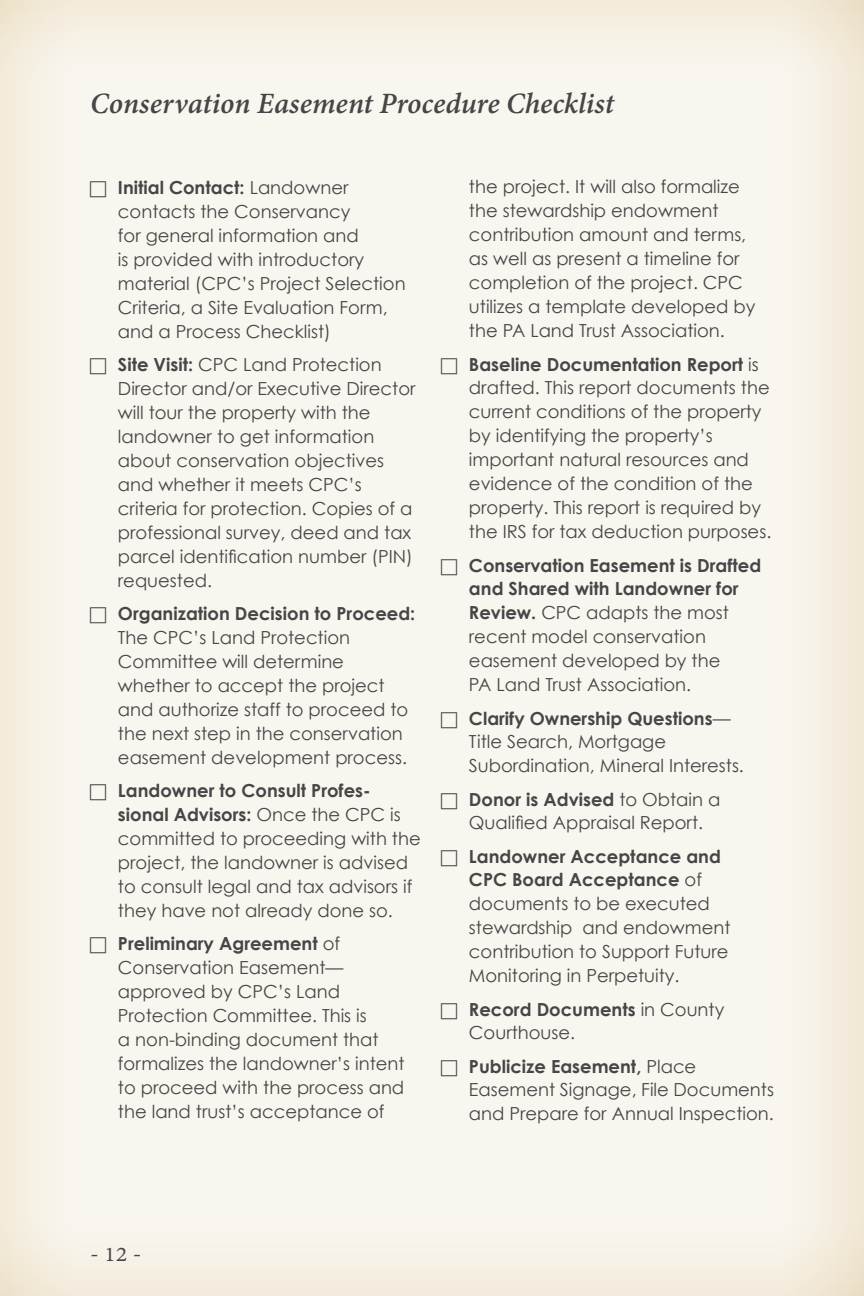
<style>
.page{position:relative;width:864px;height:1296px;background:#f9f6ef}
.page>*{position:absolute;margin:0;border:0;box-sizing:border-box;transform-origin:0 0}
.t1{font:italic 700 32px "Adobe Devanagari";color:#464547}
.t2{font:26px "Adobe Devanagari";color:#464547}
.t3{font:18px/24px "Century Gothic";color:#464547}
.t4{font:700 18px "Century Gothic";color:#464547}
.s1{font-weight:700}
</style>
<div class="page">
<div style="left:0;top:0;width:864px;height:81px;background:#f7f2e7"></div>
<div style="left:0;top:0;width:81px;height:1296px;background:#f7f1e7"></div>
<div style="left:774px;top:0;width:90px;height:1296px;background:linear-gradient(to right,#faf7f1,#f1e8d5)"></div>
<svg style="left:0;top:1215px;width:864px;height:81px;fill:#f6f1e6"></svg>
<h1 class="t1" style="left:90px;top:85px;width:526px">Conservation Easement Procedure Checklist</h1>
<p class="t3" style="left:118px;top:176px;width:289px"><span class="s1">Initial Contact:</span> Landowner contacts the Conservancy<br>for general information and<br>is provided with introductory material (CPC’s Project Selection<br>Criteria, a Site Evaluation Form, and a Process Checklist)</p>
<p class="t3" style="left:118px;top:353px;width:299px"><span class="s1">Site Visit:</span> CPC Land Protection<br>Director and/or Executive Director will tour the property with the landowner to get information about conservation objectives and whether it meets CPC’s criteria for protection. Copies of a professional survey, deed and tax parcel identification number (PIN) requested.</p>
<p class="t4" style="left:118px;top:603px;width:299px">Organization Decision to Proceed:</p>
<p class="t3" style="left:118px;top:626px;width:292px">The CPC’s Land Protection<br>Committee will determine whether to accept the project and authorize staff to proceed to the next step in the conservation easement development process.</p>
<p class="t3" style="left:118px;top:779px;width:304px"><span class="s1">Landowner to Consult Profes&shy;sional Advisors:</span> Once the CPC is committed to proceeding with the project, the landowner is advised to consult legal and tax advisors if they have not already done so.</p>
<p class="t3" style="left:118px;top:932px;width:288px"><span class="s1">Preliminary Agreement</span> of<br>Conservation Easement— approved by CPC’s Land<br>Protection Committee. This is<br>a non-binding document that formalizes the landowner’s intent to proceed with the process and the land trust’s acceptance of</p>
<h2 class="t2" style="left:90px;top:1238px;width:53px">- 12 -</h2>
<p class="t3" style="left:469px;top:175px;width:288px">the project. It will also formalize the stewardship endowment contribution amount and terms, as well as present a timeline for completion of the project. CPC utilizes a template developed by the PA Land Trust Association.</p>
<p class="t3" style="left:469px;top:352px;width:304px"><span class="s1">Baseline Documentation Report</span> is drafted. This report documents the current conditions of the property by identifying the property’s important natural resources and evidence of the condition of the property. This report is required by the IRS for tax deduction purposes.</p>
<p class="t3" style="left:469px;top:553px;width:294px"><span class="s1">Conservation Easement is Drafted and Shared with Landowner for<br>Review.</span> CPC adapts the most recent model conservation easement developed by the<br>PA Land Trust Association.</p>
<p class="t3" style="left:469px;top:706px;width:276px"><span class="s1">Clarify Ownership Questions</span>—<br>Title Search, Mortgage<br>Subordination, Mineral Interests.</p>
<p class="t3" style="left:469px;top:787px;width:253px"><span class="s1">Donor is Advised</span> to Obtain a<br>Qualified Appraisal Report.</p>
<p class="t3" style="left:469px;top:844px;width:263px"><span class="s1">Landowner Acceptance and<br>CPC Board Acceptance</span> of documents to be executed stewardship and endowment contribution to Support Future<br>Monitoring in Perpetuity.</p>
<p class="t3" style="left:469px;top:997px;width:257px"><span class="s1">Record Documents</span> in County<br>Courthouse.</p>
<p class="t3" style="left:469px;top:1054px;width:307px"><span class="s1">Publicize Easement,</span> Place<br>Easement Signage, File Documents and Prepare for Annual Inspection.</p>
</div>
